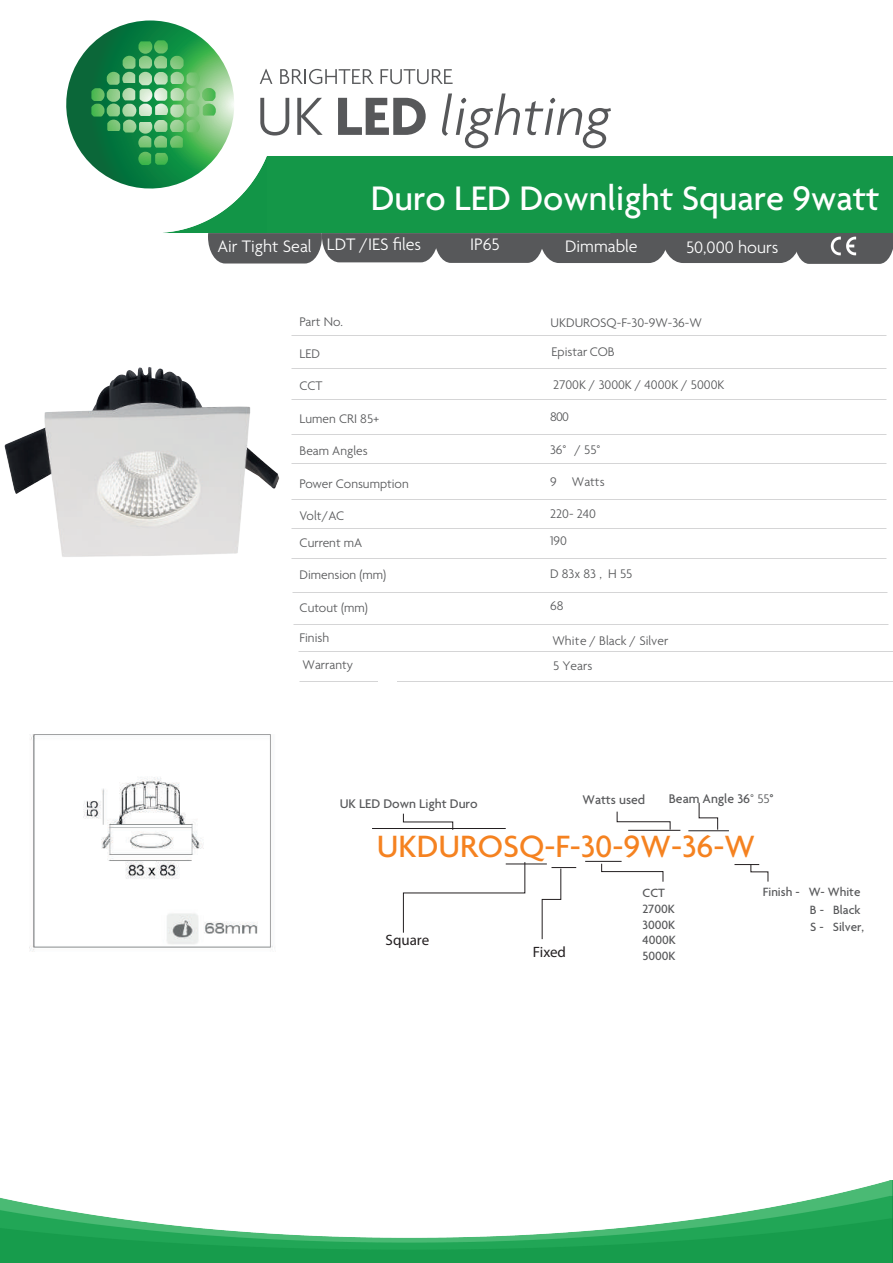
<style>
.page{position:relative;width:893px;height:1263px;background:#fff}
.page>*{position:absolute;margin:0;border:0;box-sizing:border-box;transform-origin:0 0}
.t1{font:500 36.75px "Agenda";color:#fff}
.t2{font:500 33.3px "Agenda";color:#f58220}
.t3{font:300 18px "Agenda";color:#fff}
.t4{font:15px "Myriad Pro";color:#231f20}
.t5{font:500 13.65px "Agenda";color:#57585a}
.t6{font:300 13.5px/27px "Agenda";color:#57585a}
.t7{font:500 12.9px/15.6px "Agenda";color:#57585a}
.s1{font-weight:300;font-size:13.5px}
</style>
<div class="page">
<img style="left:0;top:1181px;width:893px;height:82px">
<svg style="left:260px;top:98px;width:29px;height:35px"></svg>
<svg style="left:297px;top:98px;width:25px;height:35px"></svg>
<svg style="left:338px;top:98px;width:88px;height:35px"></svg>
<svg style="left:442px;top:93px;width:169px;height:40px"></svg>
<svg style="left:260px;top:69px;width:12px;height:15px"></svg>
<svg style="left:280px;top:69px;width:94px;height:15px"></svg>
<svg style="left:380px;top:69px;width:73px;height:15px"></svg>
<svg style="left:219px;top:233px;width:674px;height:31px;background:#6d6e6f"></svg>
<svg style="left:66px;top:20px;width:168px;height:169px"></svg>
<img style="left:150px;top:133px;width:497px;height:129px">
<div style="left:268px;top:156px;width:625px;height:77px;background:#149748"></div>
<hr style="left:688px;top:830px;width:41px;height:1px;background:#231f20">
<hr style="left:585px;top:861px;width:37px;height:1px;background:#231f20">
<hr style="left:628px;top:830px;width:52px;height:1px;background:#231f20">
<svg style="left:403px;top:813px;width:50px;height:17px"></svg>
<svg style="left:617px;top:811px;width:53px;height:19px"></svg>
<svg style="left:734px;top:864px;width:34px;height:18px"></svg>
<svg style="left:601px;top:863px;width:62px;height:19px"></svg>
<svg style="left:699px;top:802px;width:19px;height:28px"></svg>
<hr style="left:372px;top:828px;width:134px;height:1px;background:#231f20">
<svg style="left:542px;top:867px;width:34px;height:72px"></svg>
<hr style="left:506px;top:863px;width:41px;height:1px;background:#231f20">
<svg style="left:403px;top:862px;width:122px;height:71px"></svg>
<img style="left:29px;top:734px;width:244px;height:218px">
<img style="left:4px;top:367px;width:276px;height:190px">
<h3 class="t3" style="left:217px;top:236px;width:96px">Air Tight Seal</h3>
<h1 class="t1" style="left:453px;top:177px;width:405px">Artis LED Downlight 10watt</h1>
<h1 class="t1" style="left:371px;top:178px;width:510px">Duro LED Downlight Square 9watt</h1>
<h3 class="t3" style="left:327px;top:235px;width:96px">LDT /IES files</h3>
<h3 class="t3" style="left:470px;top:235px;width:31px">IP65</h3>
<h3 class="t3" style="left:565px;top:236px;width:74px">Dimmable</h3>
<h3 class="t3" style="left:686px;top:238px;width:94px">50,000 hours</h3>
<p class="t6" style="left:300px;top:309px;width:45px">Part No.</p>
<p class="t6" style="left:300px;top:341px;width:22px">LED</p>
<p class="t6" style="left:300px;top:373px;width:25px">CCT</p>
<p class="t6" style="left:300px;top:406px;width:81px">Lumen CRI 85+</p>
<p class="t6" style="left:300px;top:438px;width:70px">Beam Angles</p>
<p class="t6" style="left:300px;top:471px;width:111px">Power Consumption</p>
<p class="t6" style="left:300px;top:503px;width:64px">Volt/AC<br>Current mA</p>
<p class="t6" style="left:300px;top:562px;width:88px">Dimension (mm)</p>
<p class="t6" style="left:300px;top:595px;width:70px">Cutout (mm)</p>
<p class="t6" style="left:300px;top:625px;width:31px">Finish</p>
<p class="t6" style="left:590px;top:309px;width:114px;line-height:29.4px;text-indent:-39px">UKDUROSQ-F-30-9W-36-W<br>C</p>
<p class="t6" style="left:553px;top:372px;width:173px">2700K / 3000K / 4000K / 5000K</p>
<p class="t6" style="left:550px;top:404px;width:20px">800</p>
<p class="t6" style="left:550px;top:437px;width:18px">36°</p>
<p class="t6" style="left:550px;top:469px;width:56px">9 Watts</p>
<p class="t6" style="left:550px;top:501px;width:47px">220- 240<br>190</p>
<p class="t6" style="left:550px;top:561px;width:84px">D 83x 83 , H 55</p>
<p class="t6" style="left:550px;top:593px;width:15px">68</p>
<p class="t6" style="left:552px;top:339px;width:65px">Epistar OB</p>
<p class="t6" style="left:575px;top:437px;width:27px">/ 55°</p>
<p class="t6" style="left:552px;top:628px;width:117px">White / Black / Silver</p>
<p class="t6" style="left:303px;top:652px;width:52px">Warranty</p>
<p class="t6" style="left:553px;top:653px;width:41px">5 Years</p>
<p class="t5" style="left:340px;top:796px;width:140px">UK LED Down Light Duro</p>
<p class="t5" style="left:583px;top:793px;width:64px">Watts used</p>
<p class="t5" style="left:669px;top:791px;width:106px">Beam Angle 36<span class="s1">° 55</span>°</p>
<h2 class="t2" style="left:377px;top:828px;width:380px">UKDUROSQ-F-30-9W-36-W</h2>
<p class="t4" style="left:386px;top:931px;width:45px">Square</p>
<p class="t7" style="left:642px;top:886px;width:35px">CCT<br>2700K<br>3000K<br>4000K</p>
<p class="t4" style="left:533px;top:942px;width:35px">Fixed</p>
<p class="t7" style="left:642px;top:948px;width:35px">5000K</p>
<p class="t7" style="left:763px;top:884px;width:99px">Finish - W- White</p>
<p class="t7" style="left:810px;top:919px;width:55px">S - Silver,</p>
<p class="t7" style="left:810px;top:903px;width:52px">B - Black</p>
</div>
